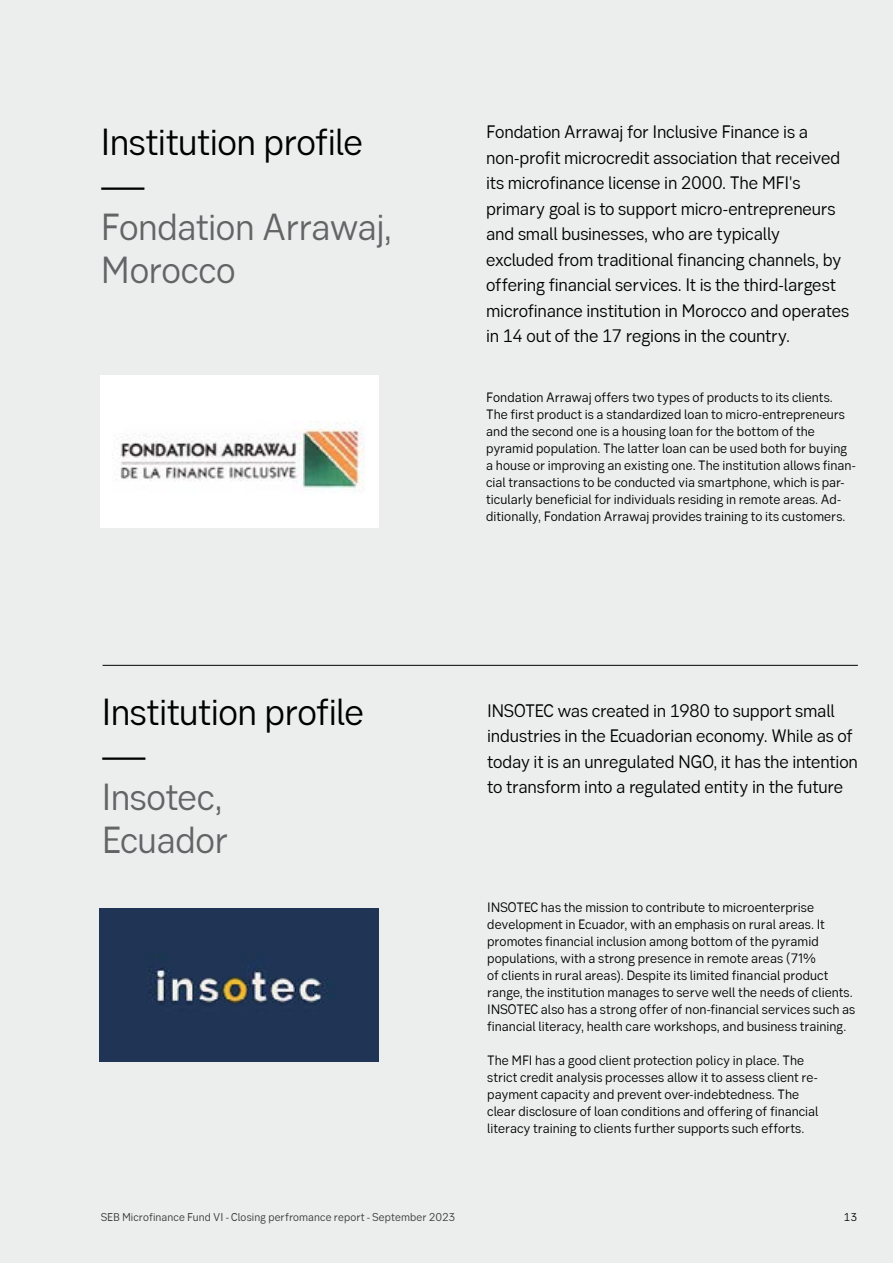
<style>
.page{position:relative;width:893px;height:1263px;background:#eceded}
.page>*{position:absolute;margin:0;border:0;box-sizing:border-box;transform-origin:0 0}
.t1{font:37.5px/42.5px "SEB Sans Serif";letter-spacing:-.015em;color:#636466}
.t2{font:37.5px/42.5px "SEB Sans Serif";letter-spacing:-.015em;color:#000}
.t3{font:18px/25.5px "SEB Sans Serif";letter-spacing:-.01em;color:#000}
.t4{font:13.5px/17px "SEB Sans Serif";color:#000}
.t5{font:11.25px "SEB Sans Serif";letter-spacing:.005em;color:#383839}
.t6{font:11.25px "SEB Sans Serif";color:#000}
</style>
<div class="page">
<img style="left:101px;top:375px;width:277px;height:153px">
<img style="left:100px;top:909px;width:278px;height:152px">
<hr style="left:103px;top:665px;width:755px;height:1px;background:#000">
<h1 class="t2" style="left:101px;top:121px;width:264px">Institution profile —</h1>
<h1 class="t1" style="left:101px;top:206px;width:293px">Fondation Arrawaj,<br>Morocco</h1>
<h1 class="t2" style="left:102px;top:690px;width:264px">Institution profile —</h1>
<h1 class="t1" style="left:102px;top:775px;width:128px">Insotec,<br>Ecuador</h1>
<p class="t3" style="left:486px;top:119px;width:364px">Fondation Arrawaj for Inclusive Finance is a non-profit microcredit association that received its microfinance license in 2000. The MFI's primary goal is to support micro-entrepreneurs and small businesses, who are typically excluded from traditional financing channels, by offering financial services. It is the third-largest microfinance institution in Morocco and operates in 14 out of the 17 regions in the country.</p>
<p class="t4" style="left:486px;top:388px;width:371px">Fondation Arrawaj offers two types of products to its clients.<br>The first product is a standardized loan to micro-entrepreneurs and the second one is a housing loan for the bottom of the pyramid population. The latter loan can be used both for buying a house or improving an existing one. The institution allows finan&shy;cial transactions to be conducted via smartphone, which is par&shy;ticularly beneficial for individuals residing in remote areas. Ad&shy;ditionally, Fondation Arrawaj provides training to its customers.</p>
<h2 class="t3" style="left:487px;top:697px;width:372px">INSOTEC was created in 1980 to support small industries in the Ecuadorian economy. While as of today it is an unregulated NGO, it has the intention to transform into a regulated entity in the future</h2>
<p class="t4" style="left:487px;top:899px;width:369px">INSOTEC has the mission to contribute to microenterprise development in Ecuador, with an emphasis on rural areas. It promotes financial inclusion among bottom of the pyramid populations, with a strong presence in remote areas (71%<br>of clients in rural areas). Despite its limited financial product range, the institution manages to serve well the needs of clients.<br>INSOTEC also has a strong offer of non-financial services such as financial literacy, health care workshops, and business training.</p>
<p class="t4" style="left:487px;top:1052px;width:333px">The MFI has a good client protection policy in place. The strict credit analysis processes allow it to assess client re&shy;payment capacity and prevent over-indebtedness. The clear disclosure of loan conditions and offering of financial literacy training to clients further supports such efforts.</p>
<p class="t5" style="left:101px;top:1210px;width:356px">SEB Microfinance Fund VI - Closing perfromance report - September 2023</p>
<p class="t6" style="left:844px;top:1210px;width:15px">13</p>
</div>
